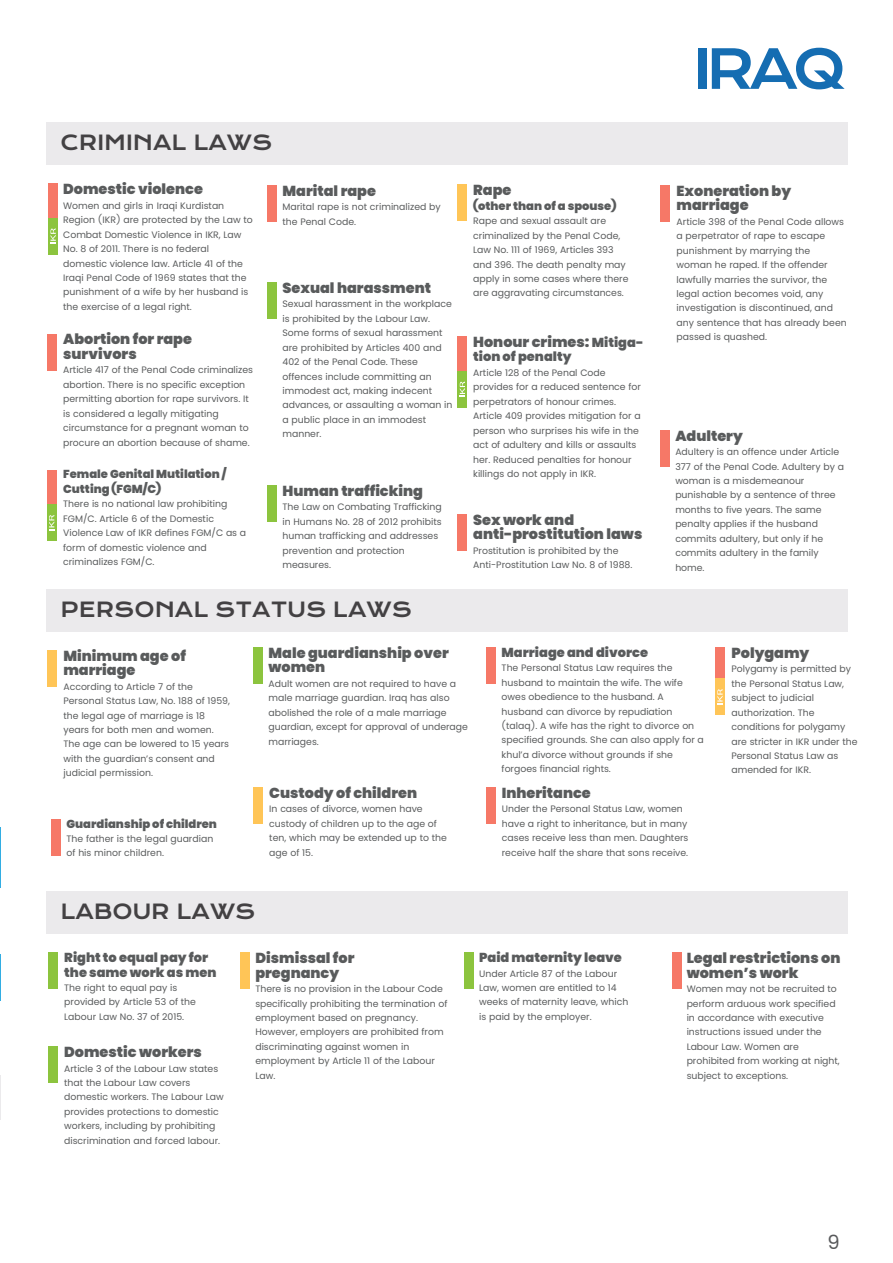
<style>
.page{position:relative;width:893px;height:1263px;background:#fff}
.page>*{position:absolute;margin:0;border:0;box-sizing:border-box;transform-origin:0 0}
.t1{font:53.25px "Krona One";color:#156db2}
.t2{font:20.25px "Krona One";color:#434143}
.t3{font:19.5px "Poppins";color:#58595b}
.t4{font:900 14.4px/14.4px "Poppins";color:#595b5c}
.t5{font:900 13.05px/14.4px "Poppins";color:#595b5c}
.t6{font:900 11.55px/14.4px "Poppins";color:#595b5c}
.t7{font:9.3px/14.4px "Poppins";color:#595b5c}
.s1{font-size:13.05px}
</style>
<div class="page">
<div style="left:47px;top:122px;width:801px;height:43px;background:#ebeaec"></div>
<div style="left:47px;top:589px;width:801px;height:43px;background:#ebeaec"></div>
<div style="left:47px;top:891px;width:801px;height:43px;background:#ebeaec"></div>
<div style="left:47px;top:334px;width:10px;height:36px;background:#f67867"></div>
<div style="left:47px;top:650px;width:10px;height:37px;background:#ffc557"></div>
<div style="left:267px;top:185px;width:10px;height:37px;background:#f67867"></div>
<div style="left:267px;top:282px;width:10px;height:37px;background:#8cc43e"></div>
<div style="left:267px;top:485px;width:10px;height:37px;background:#8cc43e"></div>
<div style="left:457px;top:185px;width:10px;height:36px;background:#ffc557"></div>
<div style="left:457px;top:514px;width:10px;height:37px;background:#f67867"></div>
<div style="left:660px;top:185px;width:10px;height:37px;background:#f67867"></div>
<div style="left:660px;top:430px;width:10px;height:36px;background:#f67867"></div>
<div style="left:253px;top:647px;width:10px;height:37px;background:#8cc43e"></div>
<div style="left:486px;top:647px;width:10px;height:37px;background:#f67867"></div>
<div style="left:240px;top:952px;width:10px;height:37px;background:#ffc557"></div>
<div style="left:49px;top:952px;width:9px;height:37px;background:#8cc43e"></div>
<div style="left:464px;top:952px;width:10px;height:37px;background:#8cc43e"></div>
<div style="left:51px;top:819px;width:10px;height:36px;background:#f67867"></div>
<div style="left:48px;top:1046px;width:10px;height:37px;background:#8cc43e"></div>
<div style="left:672px;top:952px;width:10px;height:37px;background:#f67867"></div>
<div style="left:253px;top:787px;width:10px;height:37px;background:#ffc557"></div>
<div style="left:486px;top:787px;width:10px;height:37px;background:#f67867"></div>
<div style="left:48px;top:183px;width:10px;height:37px;background:#f67867"></div>
<div style="left:48px;top:218px;width:10px;height:36px;background:#8cc43e"></div>
<svg style="left:51px;top:228px;width:5px;height:16px"></svg>
<div style="left:457px;top:336px;width:10px;height:37px;background:#f67867"></div>
<div style="left:457px;top:371px;width:10px;height:36px;background:#8cc43e"></div>
<svg style="left:460px;top:381px;width:5px;height:16px"></svg>
<div style="left:47px;top:470px;width:10px;height:36px;background:#f67867"></div>
<div style="left:47px;top:504px;width:10px;height:37px;background:#8cc43e"></div>
<svg style="left:49px;top:515px;width:5px;height:15px"></svg>
<div style="left:715px;top:647px;width:10px;height:37px;background:#f67867"></div>
<div style="left:715px;top:678px;width:10px;height:37px;background:#ffc557"></div>
<svg style="left:717px;top:689px;width:6px;height:16px"></svg>
<h2 class="t2" style="left:60px;top:130px;width:213px">CRIMINAL LAWS</h2>
<h3 class="t4" style="left:63px;top:182px;width:141px">Domestic violence</h3>
<p class="t7" style="left:63px;top:198px;width:191px">Women and girls in Iraqi Kurdistan Region (IKR) are protected by the Law to Combat Domestic Violence in IKR, Law No. 8 of 2011. There is no federal domestic violence law. Article 41 of the Iraqi Penal Code of 1969 states that the punishment of a wife by her husband is the exercise of a legal right.</p>
<h3 class="t4" style="left:63px;top:332px;width:130px">Abortion for rape survivors</h3>
<p class="t7" style="left:63px;top:363px;width:191px">Article 417 of the Penal Code criminalizes abortion. There is no specific exception permitting abortion for rape survivors. It is considered a legally mitigating circumstance for a pregnant woman to procure an abortion because of shame.</p>
<p class="t6" style="left:63px;top:467px;width:165px">Female Genital Mutilation /<br>Cutting (FGM/C)</p>
<p class="t7" style="left:63px;top:497px;width:185px">There is no national law prohibiting<br>FGM/C. Article 6 of the Domestic<br>Violence Law of IKR defines FGM/C as a form of domestic violence and criminalizes FGM/C.</p>
<h3 class="t4" style="left:282px;top:184px;width:95px">Marital rape</h3>
<p class="t7" style="left:282px;top:200px;width:160px">Marital rape is not criminalized by the Penal Code.</p>
<h3 class="t4" style="left:282px;top:281px;width:150px">Sexual harassment</h3>
<p class="t7" style="left:282px;top:297px;width:172px">Sexual harassment in the workplace is prohibited by the Labour Law.<br>Some forms of sexual harassment are prohibited by Articles 400 and<br>402 of the Penal Code. These offences include committing an immodest act, making indecent advances, or assaulting a woman in a public place in an immodest manner.</p>
<h3 class="t4" style="left:282px;top:484px;width:142px">Human trafficking</h3>
<p class="t7" style="left:282px;top:500px;width:161px">The Law on Combating Trafficking in Humans No. 28 of 2012 prohibits human trafficking and addresses prevention and protection measures.</p>
<h2 class="t2" style="left:60px;top:596px;width:353px">PERSONAL STATUS LAWS</h2>
<h3 class="t4" style="left:473px;top:183px;width:40px">Rape</h3>
<p class="t6" style="left:473px;top:199px;width:145px">(other than of a spouse)</p>
<p class="t7" style="left:473px;top:214px;width:157px">Rape and sexual assault are criminalized by the Penal Code,<br>Law No. 111 of 1969, Articles 393 and 396. The death penalty may apply in some cases where there are aggravating circumstances.</p>
<h3 class="t4" style="left:473px;top:335px;width:172px">Honour crimes: <span class="s1">Mitiga-</span></h3>
<h3 class="t5" style="left:473px;top:350px;width:100px">tion of penalty</h3>
<p class="t7" style="left:473px;top:365px;width:169px">Article 128 of the Penal Code provides for a reduced sentence for perpetrators of honour crimes.<br>Article 409 provides mitigation for a person who surprises his wife in the act of adultery and kills or assaults her. Reduced penalties for honour killings do not apply in IKR.</p>
<h3 class="t4" style="left:473px;top:513px;width:171px">Sex work and anti-prostitution laws</h3>
<p class="t7" style="left:473px;top:543px;width:161px">Prostitution is prohibited by the<br>Anti-Prostitution Law No. 8 of 1988.</p>
<h1 class="t1" style="left:694px;top:36px;width:154px">IRAQ</h1>
<h3 class="t4" style="left:677px;top:184px;width:116px">Exoneration by marriage</h3>
<p class="t7" style="left:677px;top:214px;width:172px">Article 398 of the Penal Code allows a perpetrator of rape to escape punishment by marrying the woman he raped. If the offender lawfully marries the survivor, the legal action becomes void, any investigation is discontinued, and any sentence that has already been passed is quashed.</p>
<h3 class="t4" style="left:675px;top:428px;width:69px">Adultery</h3>
<p class="t7" style="left:675px;top:445px;width:170px">Adultery is an offence under Article<br>377 of the Penal Code. Adultery by a woman is a misdemeanour punishable by a sentence of three months to five years. The same penalty applies if the husband commits adultery, but only if he commits adultery in the family home.</p>
<h3 class="t4" style="left:63px;top:649px;width:124px">Minimum age of marriage</h3>
<p class="t7" style="left:63px;top:679px;width:168px">According to Article 7 of the<br>Personal Status Law, No. 188 of 1959, the legal age of marriage is 18 years for both men and women.<br>The age can be lowered to 15 years with the guardian’s consent and judicial permission.</p>
<p class="t6" style="left:67px;top:816px;width:152px">Guardianship of children</p>
<p class="t7" style="left:67px;top:831px;width:148px">The father is the legal guardian of his minor children.</p>
<h3 class="t4" style="left:268px;top:646px;width:182px">Male guardianship over women</h3>
<p class="t7" style="left:268px;top:676px;width:201px">Adult women are not required to have a male marriage guardian. Iraq has also abolished the role of a male marriage guardian, except for approval of underage marriages.</p>
<h3 class="t4" style="left:269px;top:786px;width:149px">Custody of children</h3>
<p class="t7" style="left:269px;top:802px;width:179px">In cases of divorce, women have custody of children up to the age of ten, which may be extended up to the age of 15.</p>
<h3 class="t5" style="left:502px;top:645px;width:148px">Marriage and divorce</h3>
<p class="t7" style="left:502px;top:661px;width:204px">The Personal Status Law requires the husband to maintain the wife. The wife owes obedience to the husband. A husband can divorce by repudiation (talaq). A wife has the right to divorce on specified grounds. She can also apply for a khul’a divorce without grounds if she forgoes financial rights.</p>
<h3 class="t4" style="left:502px;top:786px;width:90px">Inheritance</h3>
<p class="t7" style="left:502px;top:802px;width:188px">Under the Personal Status Law, women have a right to inheritance, but in many cases receive less than men. Daughters receive half the share that sons receive.</p>
<h3 class="t4" style="left:731px;top:646px;width:79px">Polygamy</h3>
<p class="t7" style="left:731px;top:662px;width:128px">Polygamy is permitted by the Personal Status Law, subject to judicial authorization. The conditions for polygamy are stricter in IKR under the<br>Personal Status Law as amended for IKR.</p>
<h2 class="t2" style="left:60px;top:899px;width:197px">LABOUR LAWS</h2>
<h3 class="t5" style="left:64px;top:950px;width:154px">Right to equal pay for the same work as men</h3>
<p class="t7" style="left:64px;top:980px;width:133px">The right to equal pay is provided by Article 53 of the<br>Labour Law No. 37 of 2015.</p>
<h3 class="t4" style="left:64px;top:1045px;width:139px">Domestic workers</h3>
<p class="t7" style="left:64px;top:1061px;width:161px">Article 3 of the Labour Law states that the Labour Law covers domestic workers. The Labour Law provides protections to domestic workers, including by prohibiting discrimination and forced labour.</p>
<h3 class="t4" style="left:255px;top:951px;width:101px">Dismissal for pregnancy</h3>
<p class="t7" style="left:255px;top:982px;width:194px">There is no provision in the Labour Code specifically prohibiting the termination of employment based on pregnancy.<br>However, employers are prohibited from discriminating against women in employment by Article 11 of the Labour Law.</p>
<h3 class="t5" style="left:479px;top:950px;width:144px">Paid maternity leave</h3>
<p class="t7" style="left:479px;top:966px;width:151px">Under Article 87 of the Labour<br>Law, women are entitled to 14 weeks of maternity leave, which is paid by the employer.</p>
<h3 class="t4" style="left:687px;top:951px;width:155px">Legal restrictions on women’s work</h3>
<p class="t7" style="left:687px;top:982px;width:155px">Women may not be recruited to perform arduous work specified in accordance with executive instructions issued under the<br>Labour Law. Women are prohibited from working at night, subject to exceptions.</p>
<h3 class="t3" style="left:827px;top:1230px;width:14px">9</h3>
</div>
